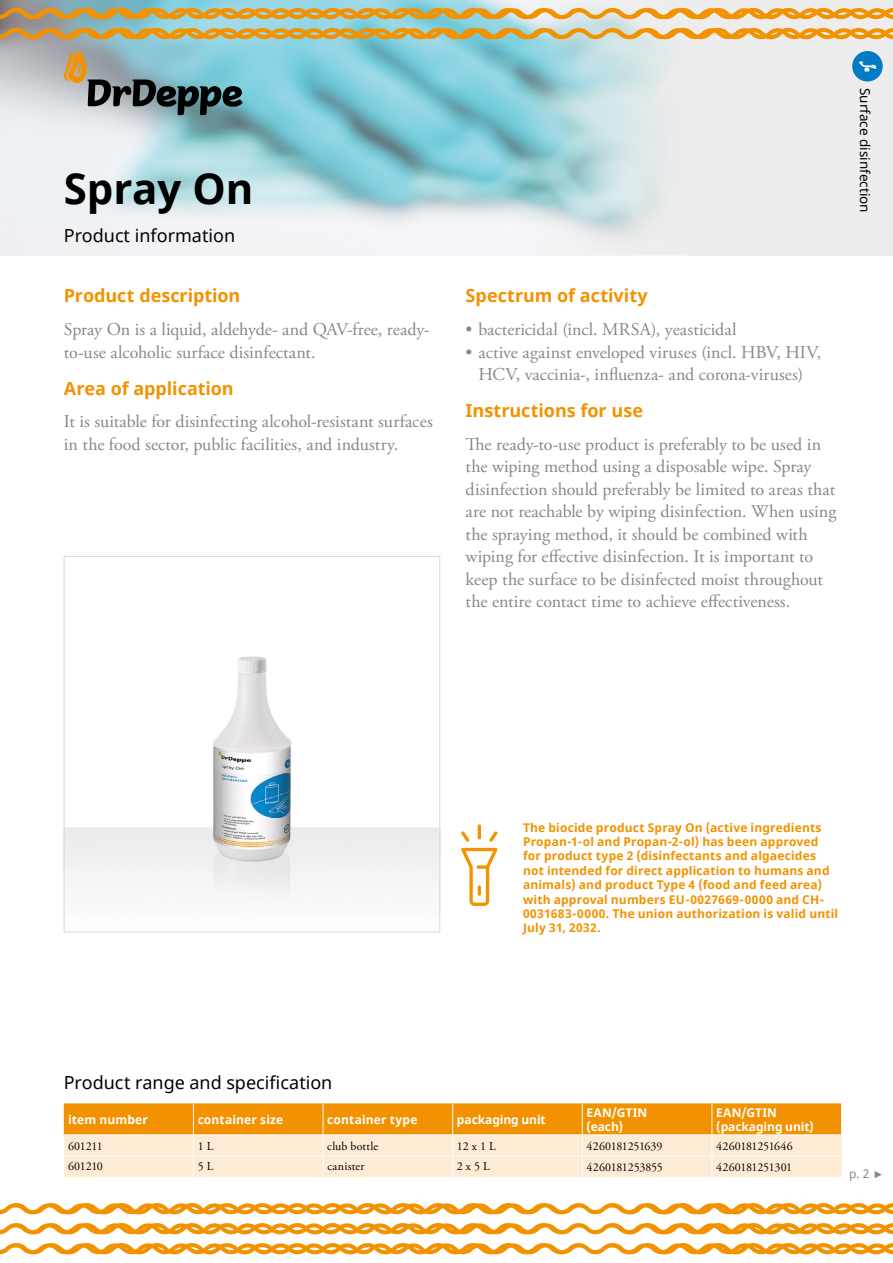
<style>
.page{position:relative;width:893px;height:1263px;background:#fff}
.page>*{position:absolute;margin:0;border:0;box-sizing:border-box;transform-origin:0 0}
.t1{font:700 42px "Noto Sans";color:#000}
.t2{font:18px/22.5px "Adobe Garamond Pro";color:#878787}
.t3{font:700 18px "Noto Sans";letter-spacing:-.005em;color:#f39200}
.t4{font:18px "Noto Sans";color:#000}
.t5{font:13.5px "Noto Sans";color:#000}
.t6{font:700 12px/14.4px "Noto Sans";letter-spacing:.015em;color:#f39200}
.t7{font:700 12px/14.4px "Noto Sans";letter-spacing:.01em;color:#fff}
.t8{font:12px "Adobe Garamond Pro";letter-spacing:-.01em;color:#000}
.t9{font:12px "Adobe Garamond Pro";letter-spacing:.01em;color:#000}
.t10{font:12px "Adobe Garamond Pro";letter-spacing:.02em;color:#000}
.t11{font:12px "Noto Sans";color:#878787}
</style>
<div class="page">
<img style="left:0;top:0;width:519px;height:255px">
<div style="left:686px;top:0;width:207px;height:255px;background:#ededed"></div>
<svg style="left:519px;top:0;width:167px;height:255px;background:#c8e0e3"></svg>
<svg style="left:0;top:7px;width:893px;height:13px;background:#d7b065"></svg>
<svg style="left:0;top:26px;width:893px;height:13px;background:#d4b065"></svg>
<svg style="left:0;top:1203px;width:893px;height:12px"></svg>
<svg style="left:0;top:1223px;width:893px;height:12px"></svg>
<svg style="left:0;top:1243px;width:893px;height:11px"></svg>
<svg style="left:852px;top:51px;width:31px;height:30px"></svg>
<svg style="left:64px;top:51px;width:178px;height:64px;background:#799294"></svg>
<img style="left:66px;top:656px;width:372px;height:239px">
<div style="left:64px;top:556px;width:376px;height:376px;border:1px solid #dadada"></div>
<svg style="left:64px;top:1103px;width:778px;height:74px;background:#f9c67d"></svg>
<svg style="left:461px;top:831px;width:8px;height:11px"></svg>
<svg style="left:489px;top:831px;width:9px;height:11px"></svg>
<svg style="left:478px;top:824px;width:3px;height:15px"></svg>
<svg style="left:461px;top:848px;width:36px;height:58px"></svg>
<h1 class="t1" style="left:64px;top:159px;width:191px">Spray On</h1>
<p class="t4" style="left:64px;top:223px;width:173px">Product information</p>
<p class="t3" style="left:64px;top:283px;width:178px">Product description</p>
<p class="t2" style="left:64px;top:319px;width:367px">Spray On is a liquid, aldehyde- and QAV-free, ready&shy;to-use alcoholic surface disinfectant.</p>
<p class="t3" style="left:64px;top:375px;width:171px">Area of application</p>
<p class="t2" style="left:64px;top:411px;width:371px">It is suitable for disinfecting alcohol-resistant surfaces in the food sector, public facilities, and industry.</p>
<p class="t5" style="left:874px;top:88px;width:126px;rotate:90deg">Surface disinfection</p>
<p class="t3" style="left:466px;top:283px;width:184px">Spectrum of activity</p>
<p class="t2" style="left:466px;top:319px;width:273px">• bactericidal (incl. MRSA), yeasticidal</p>
<p class="t2" style="left:466px;top:341px;width:357px;text-align:center">• active against enveloped viruses (incl. HBV, HIV,<br>HCV, vaccinia-, influenza- and corona-viruses)</p>
<p class="t3" style="left:466px;top:398px;width:179px">Instructions for use</p>
<p class="t2" style="left:466px;top:433px;width:372px">The ready-to-use product is preferably to be used in the wiping method using a disposable wipe. Spray disinfection should preferably be limited to areas that are not reachable by wiping disinfection. When using the spraying method, it should be combined with wiping for effective disinfection. It is important to keep the surface to be disinfected moist throughout the entire contact time to achieve effectiveness.</p>
<p class="t6" style="left:523px;top:820px;width:317px">The biocide product Spray On (active ingredients Propan-1-ol and Propan-2-ol) has been approved for product type 2 (disinfectants and algaecides not intended for direct application to humans and animals) and product Type 4 (food and feed area) with approval numbers EU-0027669-0000 and CH-0031683-0000. The union authorization is valid until July 31, 2032.</p>
<p class="t4" style="left:64px;top:1070px;width:270px">Product range and specification</p>
<p class="t7" style="left:68px;top:1113px;width:81px">item number</p>
<p class="t7" style="left:198px;top:1113px;width:87px">container size</p>
<p class="t7" style="left:327px;top:1113px;width:92px">container type</p>
<p class="t7" style="left:457px;top:1113px;width:90px">packaging unit</p>
<p class="t7" style="left:587px;top:1105px;width:62px">EAN/GTIN (each)</p>
<p class="t7" style="left:716px;top:1105px;width:99px">EAN/GTIN (packaging unit)</p>
<p class="t8" style="left:68px;top:1139px;width:36px">601211</p>
<p class="t8" style="left:198px;top:1139px;width:17px">1 L</p>
<p class="t9" style="left:327px;top:1139px;width:53px">club bottle</p>
<p class="t8" style="left:457px;top:1139px;width:40px">12 x 1 L</p>
<p class="t8" style="left:587px;top:1139px;width:77px">4260181251639</p>
<p class="t8" style="left:716px;top:1139px;width:78px">4260181251646</p>
<p class="t8" style="left:68px;top:1159px;width:36px">601210</p>
<p class="t8" style="left:198px;top:1159px;width:17px">5 L</p>
<p class="t10" style="left:327px;top:1159px;width:39px">canister</p>
<p class="t8" style="left:457px;top:1159px;width:34px">2 x 5 L</p>
<p class="t8" style="left:587px;top:1160px;width:78px">4260181253855</p>
<p class="t8" style="left:716px;top:1160px;width:78px">4260181251301</p>
<p class="t11" style="left:849px;top:1165px;width:37px">p. 2 ►</p>
</div>
